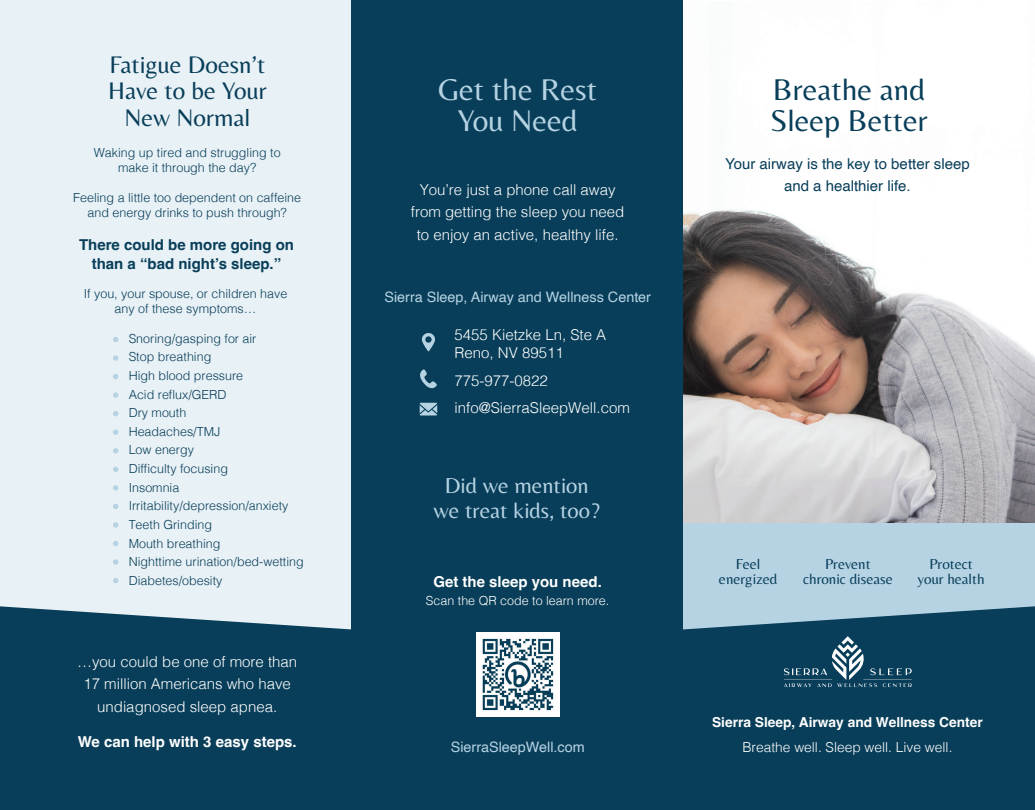
<style>
.page{position:relative;width:1035px;height:810px;background:#fff}
.page>*{position:absolute;margin:0;border:0;box-sizing:border-box;transform-origin:0 0}
.t1{font:31.25px/31.2px "Belleza";color:#083e59}
.t2{font:31.25px/31.2px "Belleza";color:#b6d3e4;text-align:center}
.t3{font:25px/26.2px "Belleza";color:#083e59;text-align:center}
.t4{font:22.5px/25px "Belleza";color:#b6d3e4;text-align:center}
.t5{font:300 15px/22.5px "Helvetica";color:#fff;text-align:center}
.t6{font:15px/15px "Belleza";color:#083e59;text-align:center}
.t7{font:15px/22.5px "Helvetica";color:#083e59;text-align:center}
.t8{font:700 15px/18.8px "Helvetica";color:#083e59;text-align:center}
.t9{font:700 15px "Helvetica";color:#fff}
.t10{font:14.38px "Helvetica";color:#b6d3e4}
.t11{font:700 13.75px "Helvetica";color:#fff}
.t12{font:300 13.75px "Helvetica";color:#fff}
.t13{font:300 12.5px/18.6px "Helvetica";color:#083e59;text-align:center}
.t14{font:300 12.5px "Helvetica";color:#fff}
</style>
<div class="page">
<img style="left:683px;top:210px;width:352px;height:314px">
<div style="left:682px;top:524px;width:353px;height:140px;background:#b6d3e4"></div>
<div style="left:683px;top:606px;width:352px;height:204px;background:#083e59"></div>
<div style="left:0;top:0;width:352px;height:636px;background:#e8f1f6"></div>
<div style="left:0;top:606px;width:352px;height:204px;background:#083e59"></div>
<div style="left:352px;top:0;width:331px;height:810px;background:#083e59"></div>
<svg style="left:784px;top:636px;width:128px;height:51px;background:#26556d"></svg>
<img style="left:476px;top:633px;width:84px;height:83px">
<svg style="left:422px;top:333px;width:13px;height:19px"></svg>
<svg style="left:420px;top:369px;width:17px;height:19px"></svg>
<svg style="left:420px;top:403px;width:17px;height:13px"></svg>
<svg style="left:113px;top:337px;width:5px;height:5px"></svg>
<svg style="left:113px;top:355px;width:5px;height:6px"></svg>
<svg style="left:113px;top:374px;width:5px;height:5px"></svg>
<svg style="left:113px;top:392px;width:5px;height:6px"></svg>
<svg style="left:113px;top:411px;width:5px;height:5px"></svg>
<svg style="left:113px;top:430px;width:5px;height:5px"></svg>
<svg style="left:113px;top:448px;width:5px;height:5px"></svg>
<svg style="left:113px;top:467px;width:5px;height:5px"></svg>
<svg style="left:113px;top:485px;width:5px;height:6px"></svg>
<svg style="left:113px;top:504px;width:5px;height:5px"></svg>
<svg style="left:113px;top:522px;width:5px;height:6px"></svg>
<svg style="left:113px;top:541px;width:5px;height:5px"></svg>
<svg style="left:113px;top:559px;width:5px;height:6px"></svg>
<svg style="left:113px;top:578px;width:5px;height:5px"></svg>
<h2 class="t3" style="left:108px;top:51px;width:160px">Fatigue Doesn’t<br>Have to be Your<br>New Normal</h2>
<p class="t13" style="left:94px;top:145px;width:188px;line-height:15px">Waking up tired and struggling to make it through the day?</p>
<p class="t13" style="left:73px;top:190px;width:229px;line-height:15px">Feeling a little too dependent on caffeine and energy drinks to push through?</p>
<p class="t8" style="left:79px;top:237px;width:217px">There could be more going on than a “bad night’s sleep.”</p>
<p class="t13" style="left:84px;top:285px;width:205px;line-height:15px">If you, your spouse, or children have any of these symptoms…</p>
<p class="t13" style="left:129px;top:328px;width:177px;text-align:left">Snoring/gasping for air<br>Stop breathing<br>High blood pressure<br>Acid reflux/GERD<br>Dry mouth<br>Headaches/TMJ<br>Low energy<br>Difficulty focusing<br>Insomnia<br>Irritability/depression/anxiety<br>Teeth Grinding<br>Mouth breathing<br>Nighttime urination/bed-wetting<br>Diabetes/obesity</p>
<p class="t5" style="left:77px;top:649px;width:222px">…you could be one of more than<br>17 million Americans who have undiagnosed sleep apnea.</p>
<p class="t9" style="left:78px;top:732px;width:220px">We can help with 3 easy steps.</p>
<h1 class="t2" style="left:438px;top:73px;width:160px">Get the Rest<br>You Need</h1>
<p class="t5" style="left:411px;top:177px;width:215px">You’re just a phone call away from getting the sleep you need to enjoy an active, healthy life.</p>
<p class="t10" style="left:385px;top:286px;width:268px">Sierra Sleep, Airway and Wellness Center</p>
<p class="t5" style="left:455px;top:324px;width:153px;line-height:18.8px;text-align:left">5455 Kietzke Ln, Ste A<br>Reno, NV 89511</p>
<p class="t5" style="left:455px;top:366px;width:177px;line-height:27.5px;text-align:left">775-977-0822 info@SierraSleepWell.com</p>
<h3 class="t4" style="left:434px;top:472px;width:168px">Did we mention we treat kids, too?</h3>
<p class="t9" style="left:433px;top:573px;width:170px">Get the sleep you need.</p>
<p class="t14" style="left:426px;top:590px;width:185px">Scan the QR code to learn more.</p>
<p class="t10" style="left:451px;top:736px;width:135px">SierraSleepWell.com</p>
<h1 class="t1" style="left:770px;top:73px;width:159px">Breathe and<br>Sleep Better</h1>
<p class="t7" style="left:725px;top:153px;width:246px">Your airway is the key to better sleep and a healthier life.</p>
<p class="t6" style="left:719px;top:556px;width:60px">Feel energized</p>
<p class="t6" style="left:803px;top:556px;width:91px">Prevent chronic disease</p>
<p class="t6" style="left:918px;top:556px;width:69px">Protect your health</p>
<p class="t11" style="left:712px;top:714px;width:272px">Sierra Sleep, Airway and Wellness Center</p>
<p class="t12" style="left:742px;top:735px;width:212px">Breathe well. Sleep well. Live well.</p>
</div>
